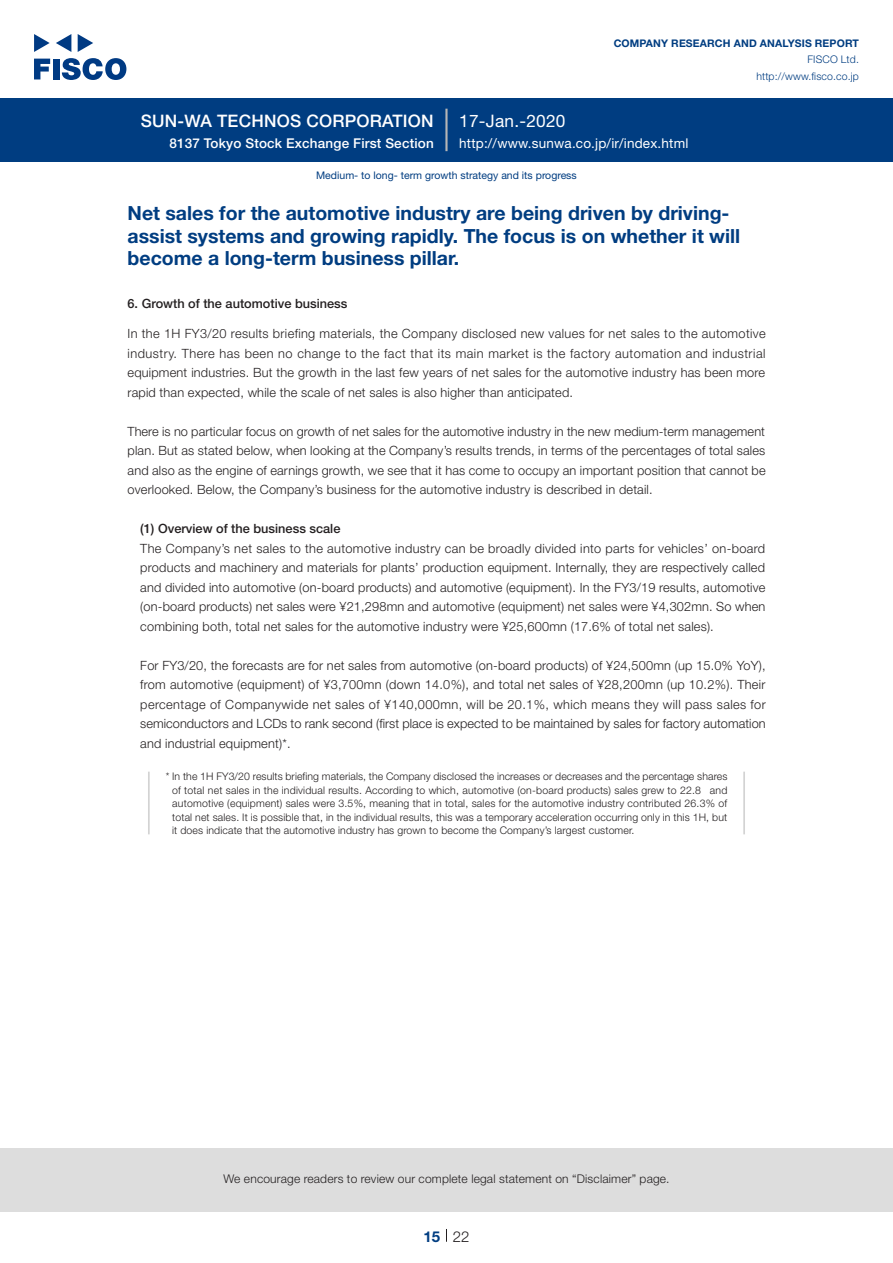
<style>
.page{position:relative;width:893px;height:1263px;background:#fff}
.page>*{position:absolute;margin:0;border:0;box-sizing:border-box;transform-origin:0 0}
.中タイトル_e{font:700 19.5px "Helvetica Neue LT Std";color:#003d81}
.t1{font:500 17.25px "Helvetica Neue LT Std";letter-spacing:.015em;color:#fff}
.t2{font:17.25px "Helvetica Neue LT Std";letter-spacing:.015em;color:#fff}
.t3{font:300 15px "Helvetica Neue LT Std";color:#231f20}
.t4{font:700 15px "Helvetica Neue LT Std";color:#003d81}
.t5{font:13.5px "Helvetica Neue LT Std";letter-spacing:.015em;color:#fff}
.t6{font:500 13.5px "Helvetica Neue LT Std";letter-spacing:.015em;color:#fff}
.本文3mm_e{font:300 12.75px/19.5px "Helvetica Neue LT Std";letter-spacing:.015em;color:#231f20;text-align:justify}
.本文_e{font:300 12.75px/19.5px "Helvetica Neue LT Std";letter-spacing:.015em;color:#231f20;text-align:justify}
.小タイトル_e{font:500 12.75px "Helvetica Neue LT Std";color:#231f20}
.小タイトル3mm_e{font:500 12.75px "Helvetica Neue LT Std";color:#231f20}
.t7{font:300 12px "Helvetica Neue LT Std";letter-spacing:.015em;color:#231f20}
.t8{font:300 10.5px/13.5px "Helvetica Neue LT Std";letter-spacing:.015em;color:#231f20;text-align:justify}
.ヘッダー_e{font:10.5px "Helvetica Neue LT Std";color:#003d81}
.t9{font:700 10.5px "Helvetica Neue LT Std";letter-spacing:.015em;color:#003d81}
.t10{font:300 10.5px/16.5px "Helvetica Neue LT Std";letter-spacing:.015em;color:#003d81;text-align:right}
</style>
<div class="page">
<div style="left:0;top:1148px;width:893px;height:64px;background:#ddd"></div>
<svg style="left:34px;top:59px;width:16px;height:20px"></svg>
<div style="left:53px;top:59px;width:6px;height:20px;background:#003a83"></div>
<svg style="left:62px;top:58px;width:64px;height:22px"></svg>
<svg style="left:34px;top:34px;width:16px;height:18px"></svg>
<svg style="left:78px;top:34px;width:15px;height:18px"></svg>
<svg style="left:56px;top:34px;width:15px;height:18px"></svg>
<div style="left:0;top:98px;width:893px;height:64px;background:#003d81"></div>
<hr style="left:445px;top:109px;width:3px;height:42px;background:#b5b5b6">
<svg style="left:446px;top:1229px;width:1px;height:13px"></svg>
<hr style="left:148px;top:772px;width:2px;height:62px;background:#d3d3d3">
<hr style="left:743px;top:772px;width:2px;height:62px;background:#d3d3d3">
<h2 class="t1" style="left:141px;top:110px;width:295px">SUN-WA TECHNOS CORPORATION</h2>
<p class="t6" style="left:169px;top:135px;width:266px">8137 Tokyo Stock Exchange First Section</p>
<h2 class="t2" style="left:459px;top:110px;width:108px">17-Jan.-2020</h2>
<p class="t9" style="left:614px;top:37px;width:247px">COMPANY RESEARCH AND ANALYSIS REPORT</p>
<p class="t10" style="left:756px;top:51px;width:104px">FISCO Ltd. http://www.fisco.co j p.</p>
<p class="t5" style="left:459px;top:135px;width:231px">http://www.sunwa.co j p. /i r/ index.html</p>
<p class="ヘッダー_e" style="left:316px;top:169px;width:262px">Medium to- long- term growth strategy and its progress</p>
<p class="中タイトル_e" style="left:128px;top:201px;width:603px">Net sales for the automotive industry are being driven by driving-</p>
<p class="中タイトル_e" style="left:128px;top:246px;width:333px">become a long-term business pillar.</p>
<p class="小タイトル_e" style="left:128px;top:296px;width:221px">6. Growth of the automotive business</p>
<p class="本文_e" style="left:128px;top:324px;width:640px">In the H1 FY3/20 results briefing materials, the Company disclosed new values for net sales to the automotive industry. There has been no change to the fact that its main market is the factory automation and industrial equipment industries. But the growth in the last few years of net sales for the automotive industry has been more rapid than expected, while the scale of net sales is also higher than anticipated.</p>
<p class="本文_e" style="left:128px;top:421px;width:640px">There is no particular focus on growth of net sales for the automotive industry in the new medium-term management plan. But as stated below, when looking at the Company s’ results trends in, terms of the percentages of total sales and also as the engine of earnings growth, we see that it has come to occupy an important position that cannot be overlooked. Below, the Company s’ business for the automotive industry is described in detail.</p>
<p class="小タイトル3mm_e" style="left:140px;top:521px;width:202px">1( ) Overview of the business scale</p>
<p class="本文3mm_e" style="left:140px;top:538px;width:627px">The Company s’ net sales to the automotive industry can be broadly divided into parts for vehicles’ on-board products and machinery and materials for plants’ production equipment. Internally, they are respectively called and divided into automotive (on-board products) and automotive (equipment I n.) the FY3/19 results, automotive (on-board products) net sales were ¥21,298mn and automotive (equipment) net sales were ¥4,302mn. So when combining both, total net sales for the automotive industry were ¥25,600mn (17.6% of total net sales .(</p>
<p class="本文3mm_e" style="left:140px;top:655px;width:627px">For FY3/20, the forecasts are for net sales from automotive (on-board products) of ¥24,500mn (up 15.0% YoY ,( from automotive (equipment) of ¥3,700mn (down 14.0% ,) and total net sales of ¥28,200mn (up 10.2% .) Their percentage of Companywide net sales of ¥140,000mn, will be 20.1%, which means they will pass sales for semiconductors and LCDs to rank second (first place is expected to be maintained by sales for factory automation and industrial equipment .*(</p>
<p class="t8" style="left:172px;top:770px;width:557px;text-indent:-6px">* In the H1 FY3/20 results briefing materials, the Company disclosed the increases or decreases and the percentage shares of total net sales in the individual results. According to which, automotive (on-board products) sales grew to 22.8％ and automotive (equipment) sales were 3.5%, meaning that in total, sales for the automotive industry contributed 26.3% of total net sales isIt. possible that in, the individual results, this was a temporary acceleration occurring only in this H1 , but it does indicate that the automotive industry has grown to become the Company s’ largest customer.</p>
<p class="中タイトル_e" style="left:128px;top:224px;width:614px">assist systems and growing rapidly. The focus is on whether it will</p>
<p class="t7" style="left:223px;top:1171px;width:448px">We encourage readers to review our complete legal statement on “Disclaimer” page.</p>
<p class="t4" style="left:423px;top:1227px;width:18px">15</p>
<p class="t3" style="left:453px;top:1227px;width:18px">22</p>
</div>
